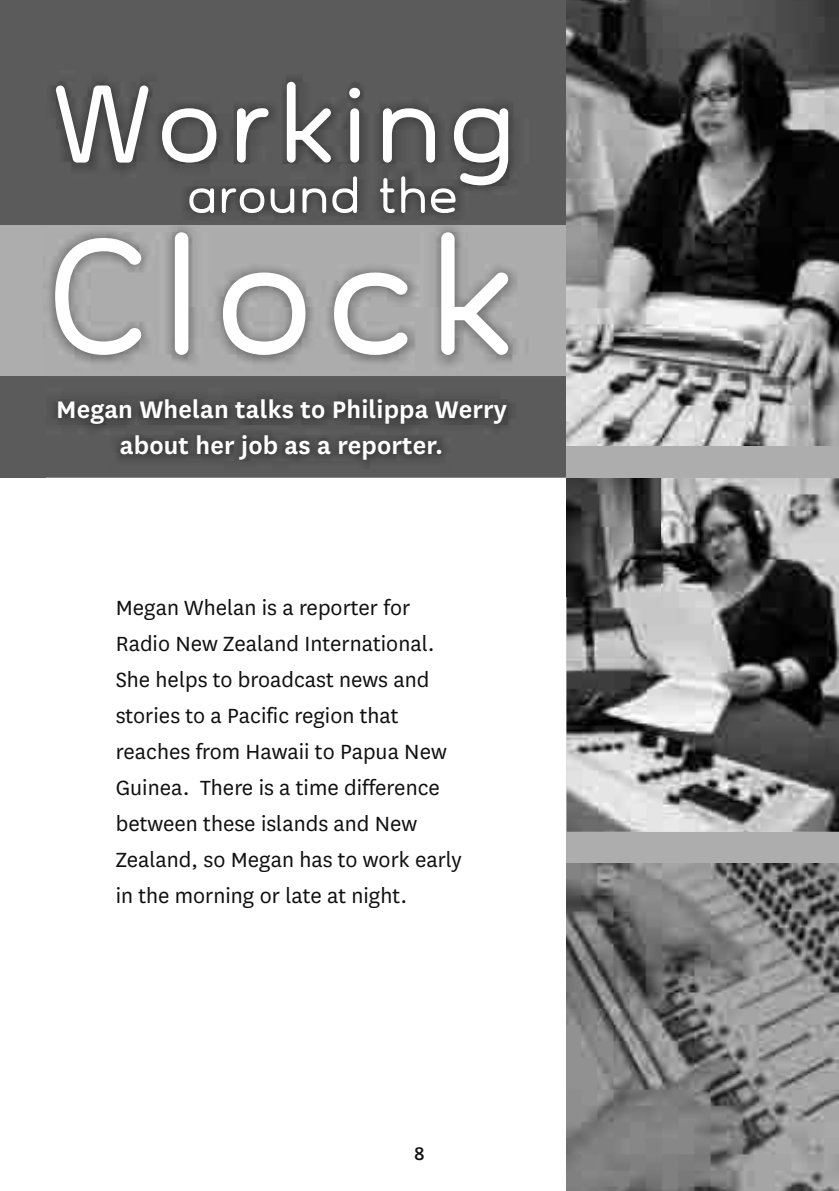
<style>
.page{position:relative;width:839px;height:1191px;background:#fff}
.page>*{position:absolute;margin:0;border:0;box-sizing:border-box;transform-origin:0 0}
.t1{font:167px "Skyler";letter-spacing:.045em;color:#fff}
.t2{font:110px "Skyler";letter-spacing:.03em;color:#fff}
.t3{font:50px "Skyler";letter-spacing:-.005em;color:#fff}
.t4{font:600 28px/36px "National";letter-spacing:.005em;color:#fff}
.t5{font:24px/36px "National";color:#101010}
.t6{font:500 18px "Sassoon Sans Pro";color:#101010}
</style>
<div class="page">
<div style="left:566px;top:815px;width:273px;height:375px;background:#adadad"></div>
<img style="left:566px;top:478px;width:273px;height:353px">
<img style="left:566px;top:863px;width:273px;height:327px">
<div style="left:0;top:168px;width:566px;height:211px;background:#adadad"></div>
<div style="left:0;top:0;width:566px;height:224px;background:#5b5b5b"></div>
<div style="left:0;top:376px;width:566px;height:101px;background:#5b5b5b"></div>
<img style="left:566px;top:462px;width:95px;height:134px">
<img style="left:121px;top:437px;width:320px;height:23px">
<img style="left:183px;top:164px;width:384px;height:56px">
<img style="left:177px;top:164px;width:282px;height:21px">
<img style="left:459px;top:164px;width:49px;height:21px">
<img style="left:43px;top:224px;width:523px;height:213px">
<img style="left:58px;top:399px;width:449px;height:25px">
<img style="left:44px;top:224px;width:133px;height:8px">
<img style="left:566px;top:220px;width:1px;height:12px">
<img style="left:567px;top:0;width:272px;height:446px">
<div style="left:567px;top:446px;width:272px;height:32px;background:#adadad"></div>
<h2 class="t2" style="left:50px;top:82px;width:469px">Working</h2>
<h3 class="t3" style="left:187px;top:176px;width:274px">around the</h3>
<h1 class="t1" style="left:45px;top:232px;width:473px">Clock</h1>
<p class="t4" style="left:134px;top:394px;width:375px;text-indent:-78px">Megan Whelan talks to Philippa Werry b</p>
<p class="t4" style="left:195px;top:430px;width:84px">h jb</p>
<p class="t4" style="left:120px;top:430px;width:325px">a out er o as a reporter.</p>
<p class="t5" style="left:116px;top:591px;width:348px">Megan Whelan is a reporter for<br>Radio New Zealand International.<br>She helps to broadcast news and stories to a Pacific region that reaches from Hawaii to Papua New<br>Guinea. There is a time difference between these islands and New<br>Zealand, so Megan has to work early in the morning or late at night.</p>
<p class="t6" style="left:415px;top:1146px;width:11px">8</p>
</div>
